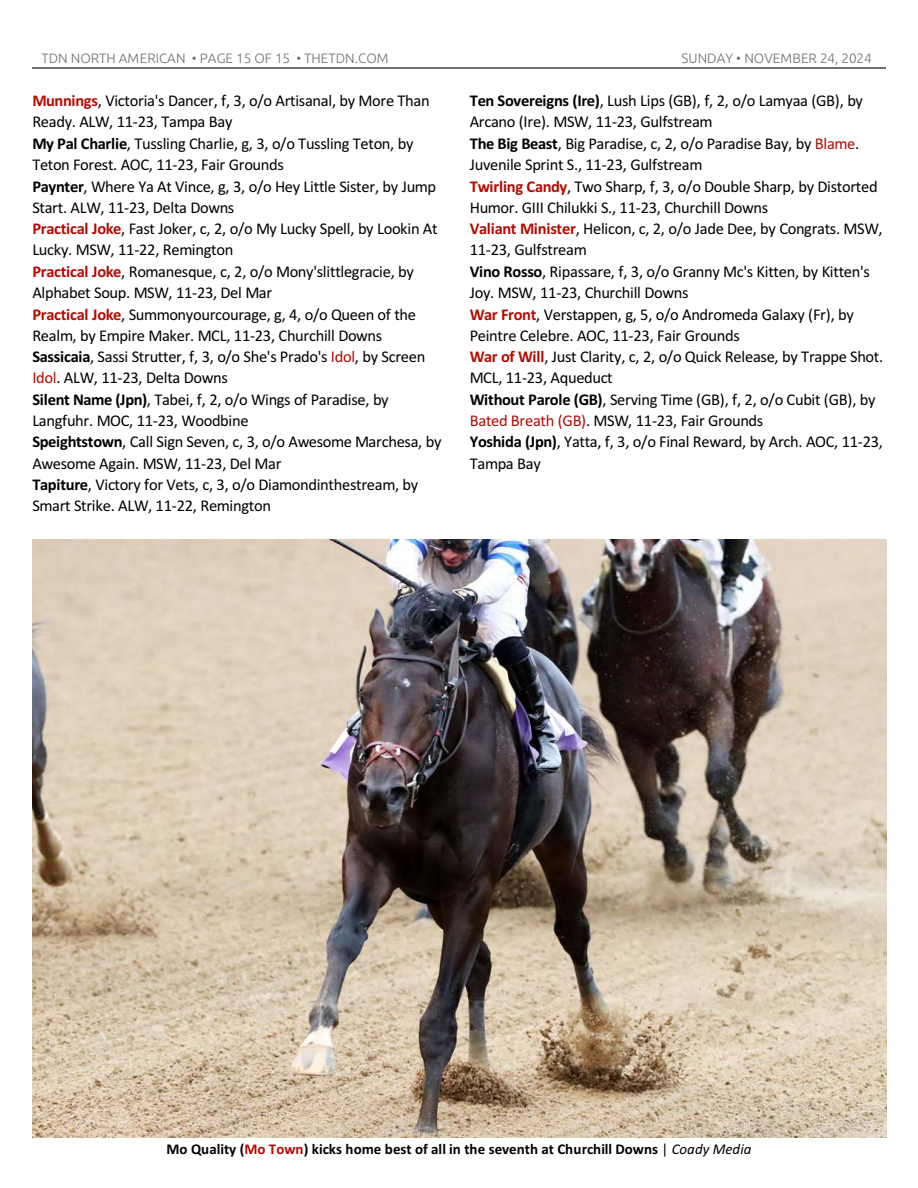
<style>
.page{position:relative;width:918px;height:1188px;background:#fff}
.page>*{position:absolute;margin:0;border:0;box-sizing:border-box;transform-origin:0 0}
.t1{font:16.5px/21.3px "Calibri";letter-spacing:-.02em;color:#000}
.t2{font:700 15px "Calibri";color:#000}
.t3{font:300 13.5px "Ubuntu";color:#6e6e6e}
.s1{font-weight:700;color:#b30b00}
.s2{font-weight:700}
.s3{color:#b30b00}
.s4{font-weight:400}
.s5{font-weight:400;font-style:italic}
</style>
<div class="page">
<hr style="left:32px;top:67px;width:853px;height:2px;background:#6e6e6e">
<img style="left:32px;top:539px;width:855px;height:599px">
<p class="t3" style="left:41px;top:53px;width:349px">TDN NORTH AMERICAN • PAGE 15 OF 15 • THETDN.COM</p>
<p class="t3" style="left:682px;top:53px;width:192px">SUNDAY • NOVEMBER 24, 2024</p>
<p class="t1" style="left:32px;top:91px;width:411px"><span class="s1">Munnings</span>, Victoria's Dancer, f, 3, o/o Artisanal, by More Than Ready. ALW, 11-23, Tampa Bay<br><span class="s2">My Pal Charlie</span>, Tussling Charlie, g, 3, o/o Tussling Teton, by Teton Forest. AOC, 11-23, Fair Grounds<br><span class="s2">Paynter</span>, Where Ya At Vince, g, 3, o/o Hey Little Sister, by Jump Start. ALW, 11-23, Delta Downs<br><span class="s1">Practical Joke</span>, Fast Joker, c, 2, o/o My Lucky Spell, by Lookin At Lucky. MSW, 11-22, Remington<br><span class="s1">Practical Joke</span>, Romanesque, c, 2, o/o Mony'slittlegracie, by Alphabet Soup. MSW, 11-23, Del Mar<br><span class="s1">Practical Joke</span>, Summonyourcourage, g, 4, o/o Queen of the Realm, by Empire Maker. MCL, 11-23, Churchill Downs <span class="s2">Sassicaia</span>, Sassi Strutter, f, 3, o/o She's Prado's <span class="s3">Idol</span>, by Screen <span class="s3">Idol</span>. ALW, 11-23, Delta Downs<br><span class="s2">Silent Name (Jpn)</span>, Tabei, f, 2, o/o Wings of Paradise, by Langfuhr. MOC, 11-23, Woodbine<br><span class="s2">Speightstown</span>, Call Sign Seven, c, 3, o/o Awesome Marchesa, by Awesome Again. MSW, 11-23, Del Mar<br><span class="s2">Tapiture</span>, Victory for Vets, c, 3, o/o Diamondinthestream, by Smart Strike. ALW, 11-22, Remington</p>
<p class="t1" style="left:470px;top:91px;width:415px"><span class="s2">Ten Sovereigns (Ire)</span>, Lush Lips (GB), f, 2, o/o Lamyaa (GB), by Arcano (Ire). MSW, 11-23, Gulfstream<br><span class="s2">The Big Beast</span>, Big Paradise, c, 2, o/o Paradise Bay, by <span class="s3">Blame</span>.<br>Juvenile Sprint S., 11-23, Gulfstream<br><span class="s1">Twirling Candy</span>, Two Sharp, f, 3, o/o Double Sharp, by Distorted Humor. GIII Chilukki S., 11-23, Churchill Downs<br><span class="s1">Valiant Minister</span>, Helicon, c, 2, o/o Jade Dee, by Congrats. MSW, 11-23, Gulfstream<br><span class="s2">Vino Rosso</span>, Ripassare, f, 3, o/o Granny Mc's Kitten, by Kitten's Joy. MSW, 11-23, Churchill Downs<br><span class="s1">War Front</span>, Verstappen, g, 5, o/o Andromeda Galaxy (Fr), by Peintre Celebre. AOC, 11-23, Fair Grounds<br><span class="s1">War of Will</span>, Just Clarity, c, 2, o/o Quick Release, by Trappe Shot.<br>MCL, 11-23, Aqueduct<br><span class="s2">Without Parole (GB)</span>, Serving Time (GB), f, 2, o/o Cubit (GB), by <span class="s3">Bated Breath (GB)</span>. MSW, 11-23, Fair Grounds<br><span class="s2">Yoshida (Jpn)</span>, Yatta, f, 3, o/o Final Reward, by Arch. AOC, 11-23, Tampa Bay</p>
<p class="t2" style="left:166px;top:1143px;width:586px">Mo Quality (<span class="s3">Mo Town</span>) kicks home best of all in the seventh at Churchill Downs <span class="s4">|</span> <span class="s5">Coady Media</span></p>
</div>
